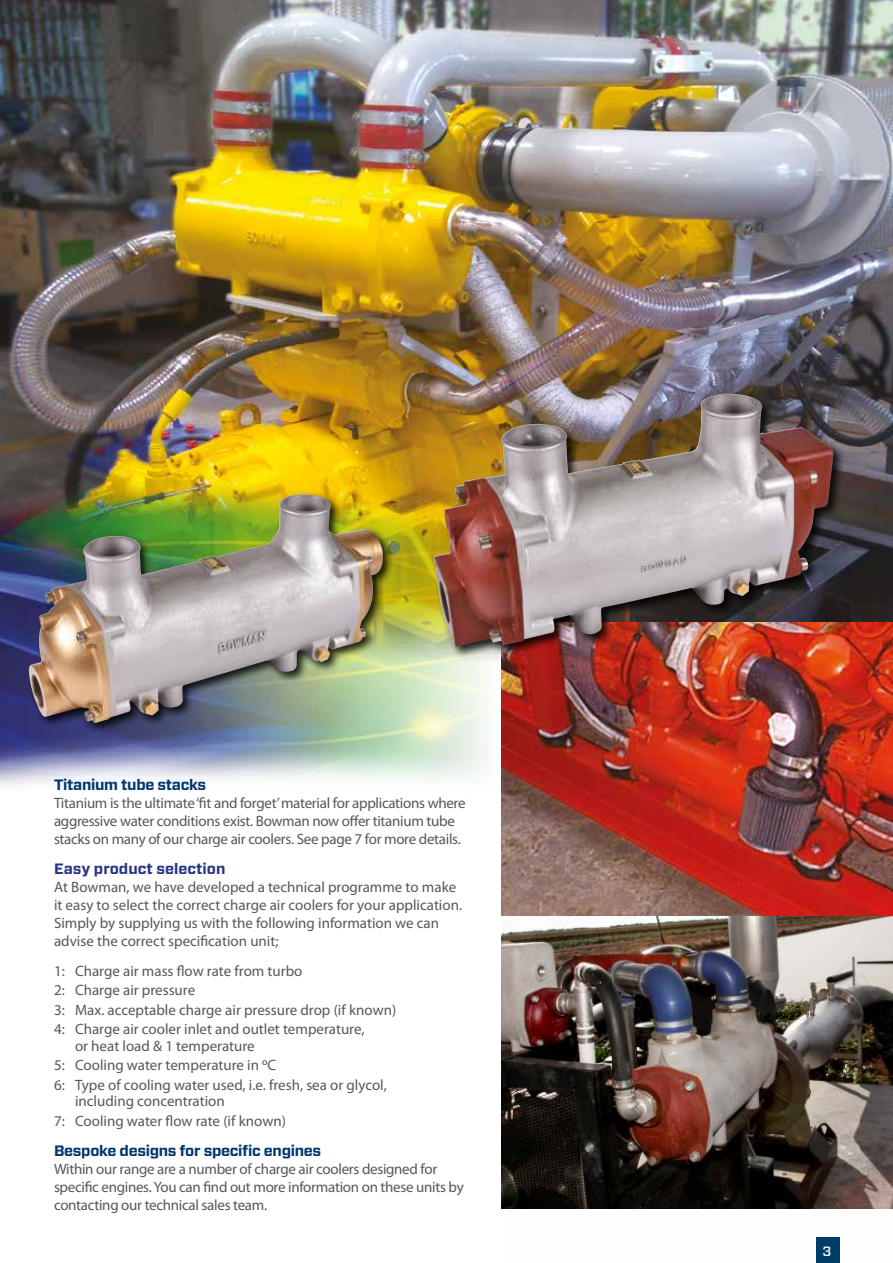
<style>
.page{position:relative;width:893px;height:1263px;background:#fff}
.page>*{position:absolute;margin:0;border:0;box-sizing:border-box;transform-origin:0 0}
.t1{font:15px/18px "Myriad Pro";letter-spacing:-.005em;color:#575756}
.t2{font:700 15px "Forza";letter-spacing:-.02em;color:#003770}
.t3{font:700 15px "Forza";color:#283583}
.t4{font:500 13.5px "Forza";color:#fff}
.s1{font-family:"Dax"}
</style>
<div class="page">
<img style="left:0;top:0;width:893px;height:623px">
<img style="left:0;top:333px;width:547px;height:605px">
<div style="left:816px;top:1237px;width:24px;height:26px;background:#003e69"></div>
<img style="left:502px;top:623px;width:391px;height:586px">
<div style="left:26px;top:492px;width:369px;height:243px;background:#000;opacity:.84"></div>
<img style="left:29px;top:496px;width:260px;height:227px">
<div style="left:431px;top:391px;width:415px;height:268px;background:#000;opacity:.84"></div>
<img style="left:434px;top:394px;width:294px;height:253px">
<p class="t2" style="left:54px;top:777px;width:154px">Titanium tube stacks</p>
<p class="t1" style="left:54px;top:795px;width:413px">Titanium is the ultimate ‘fit and forget’ material for applications where aggressive water conditions exist. Bowman now offer titanium tube stacks on many of our charge air coolers. See page 7 for more details.</p>
<p class="t3" style="left:54px;top:861px;width:173px">Easy product selection</p>
<p class="t1" style="left:54px;top:879px;width:410px">At Bowman, we have developed a technical programme to make it easy to select the correct charge air coolers for your application.<br>Simply by supplying us with the following information we can advise the correct specification unit;</p>
<p class="t1" style="left:54px;top:962px;width:344px;line-height:19.5px">1: Charge air mass flow rate from turbo<br>2: Charge air pressure<br>3: Max. acceptable charge air pressure drop (if known)<br>4: Charge air cooler inlet and outlet temperature,</p>
<p class="t1" style="left:54px;top:1037px;width:334px;line-height:19.5px;text-indent:21px">or heat load &amp; 1 temperature<br>5: Cooling water temperature in ºC<br>6: Type of cooling water used, i.e. fresh, sea or glycol,</p>
<p class="t1" style="left:54px;top:1092px;width:234px;line-height:19.5px;text-indent:21px">including concentration<br>7: Cooling water flow rate (if known)</p>
<p class="t2" style="left:54px;top:1143px;width:269px">Bespoke designs for specific engines</p>
<p class="t1" style="left:54px;top:1161px;width:411px">Within our range are a number of charge air coolers designed for specific engines. You can find out more information on these units by contacting our technical sales team.</p>
<p class="t4" style="left:823px;top:1245px;width:10px">3<span class="s1">2</span></p>
</div>
